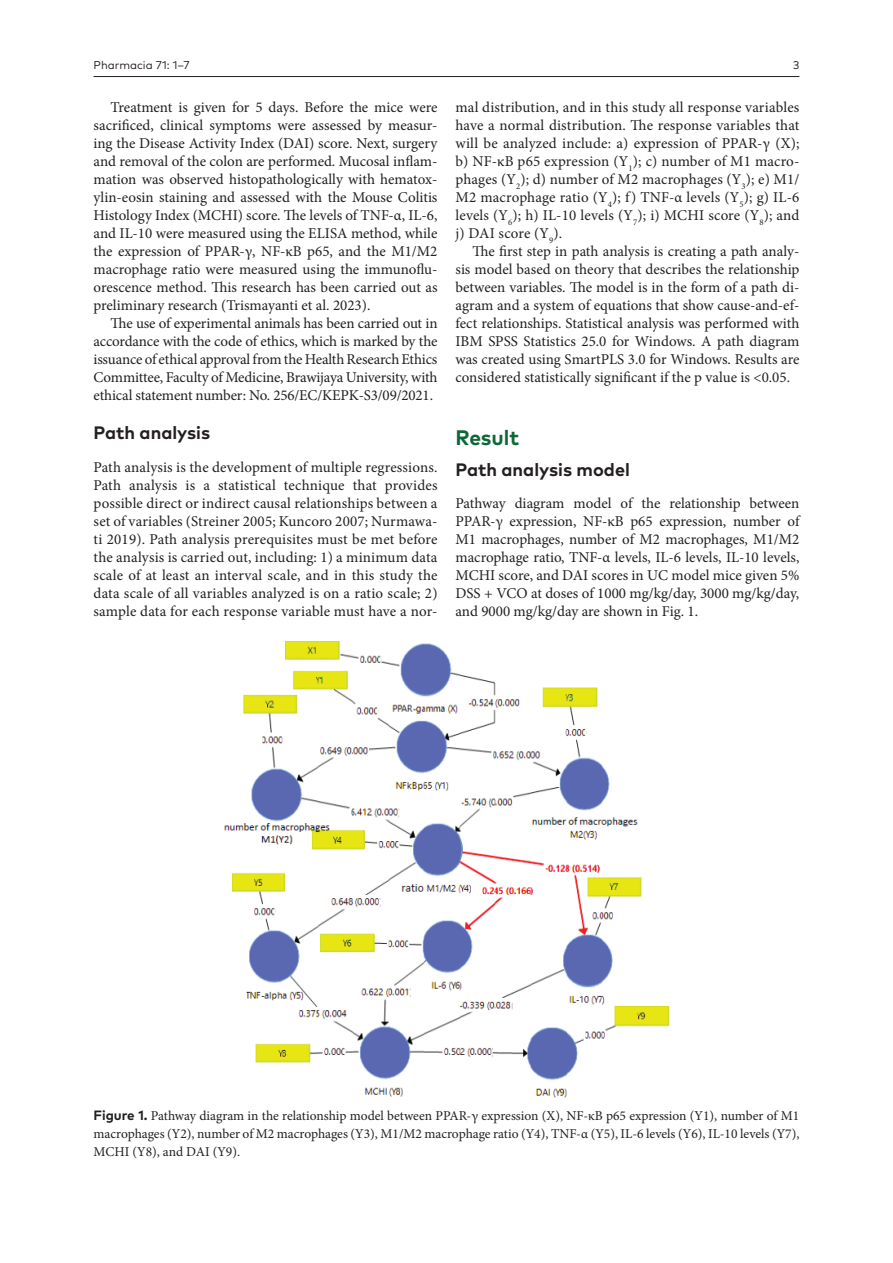
<style>
.page{position:relative;width:893px;height:1263px;background:#fff}
.page>*{position:absolute;margin:0;border:0;box-sizing:border-box;transform-origin:0 0}
.t1{font:700 21px "FF Mark Pro";color:#0d6736}
.t2{font:700 18px "FF Mark Pro";color:#231f20}
.t3{font:15px/18px "Minion Pro";color:#231f20;text-align:justify}
.t4{font:13.5px/18px "Minion Pro";color:#231f20;text-align:justify}
.t5{font:11.25px "FF Mark Pro";color:#231f20}
.s1{font-family:"FF Mark Pro";font-weight:700}
</style>
<div class="page">
<hr style="left:94px;top:76px;width:705px;height:1px;background:#231f20">
<img style="left:224px;top:642px;width:445px;height:456px">
<p class="t5" style="left:94px;top:57px;width:98px">Pharmacia 71: 1–7</p>
<p class="t5" style="left:793px;top:57px;width:8px">3</p>
<p class="t3" style="left:94px;top:98px;width:345px;text-indent:17px">Treatment is given for 5 days. Before the mice were sacrificed, clinical symptoms were assessed by measur&shy;ing the Disease Activity Index (DAI) score. Next, surgery and removal of the colon are performed. Mucosal inflam&shy;mation was observed histopathologically with hematox&shy;ylin-eosin staining and assessed with the Mouse Colitis Histology Index (MCHI) score. The levels of TNF-α, IL-6, and IL-10 were measured using the ELISA method, while the expression of PPAR-γ, NF-κB p65, and the M1/M2 macrophage ratio were measured using the immunoflu&shy;orescence method. This research has been carried out as preliminary research (Trismayanti et al. 2023).</p>
<p class="t3" style="left:94px;top:314px;width:345px;text-indent:17px">The use of experimental animals has been carried out in accordance with the code of ethics, which is marked by the issuance of ethical approval from the Health Research Ethics Committee, Faculty of Medicine, Brawijaya University, with ethical statement number: No. 256/EC/KEPK-S3/09/2021.</p>
<p class="t2" style="left:94px;top:419px;width:118px">Path analysis</p>
<p class="t3" style="left:94px;top:458px;width:345px">Path analysis is the development of multiple regressions.<br>Path analysis is a statistical technique that provides possible direct or indirect causal relationships between a set of variables (Streiner 2005; Kuncoro 2007; Nurmawa&shy;ti 2019). Path analysis prerequisites must be met before the analysis is carried out, including: 1) a minimum data scale of at least an interval scale, and in this study the data scale of all variables analyzed is on a ratio scale; 2) sample data for each response variable must have a nor-</p>
<p class="t3" style="left:455px;top:98px;width:345px">mal distribution, and in this study all response variables have a normal distribution. The response variables that will be analyzed include: a) expression of PPAR-γ (X); b) NF-κB p65 expression (Y<sub>1</sub>); c) number of M1 macro&shy;phages (Y<sub>2</sub>); d) number of M2 macrophages (Y<sub>3</sub>); e) M1/ M2 macrophage ratio (Y<sub>4</sub>); f) TNF-α levels (Y<sub>5</sub>); g) IL-6 levels (Y<sub>6</sub>); h) IL-10 levels (Y<sub>7</sub>); i) MCHI score (Y<sub>8</sub>); and j) DAI score (Y<sub>9</sub>).</p>
<p class="t3" style="left:455px;top:242px;width:345px;text-indent:17px">The first step in path analysis is creating a path analy&shy;sis model based on theory that describes the relationship between variables. The model is in the form of a path di&shy;agram and a system of equations that show cause-and-ef&shy;fect relationships. Statistical analysis was performed with IBM SPSS Statistics 25.0 for Windows. A path diagram was created using SmartPLS 3.0 for Windows. Results are considered statistically significant if the p value is &lt;0.05.</p>
<h1 class="t1" style="left:455px;top:422px;width:65px">Result</h1>
<p class="t2" style="left:455px;top:456px;width:176px">Path analysis model</p>
<p class="t3" style="left:455px;top:494px;width:345px">Pathway diagram model of the relationship between PPAR-γ expression, NF-κB p65 expression, number of M1 macrophages, number of M2 macrophages, M1/M2 macrophage ratio, TNF-α levels, IL-6 levels, IL-10 levels, MCHI score, and DAI scores in UC model mice given 5% DSS + VCO at doses of 1000 mg/kg/day, 3000 mg/kg/day, and 9000 mg/kg/day are shown in Fig. 1.</p>
<p class="t4" style="left:94px;top:1106px;width:707px"><span class="s1">Figure 1.</span> Pathway diagram in the relationship model between PPAR-γ expression (X), NF-κB p65 expression (Y1), number of M1 macrophages (Y2), number of M2 macrophages (Y3), M1/M2 macrophage ratio (Y4), TNF-α (Y5), IL-6 levels (Y6), IL-10 levels (Y7), MCHI (Y8), and DAI (Y9).</p>
</div>
